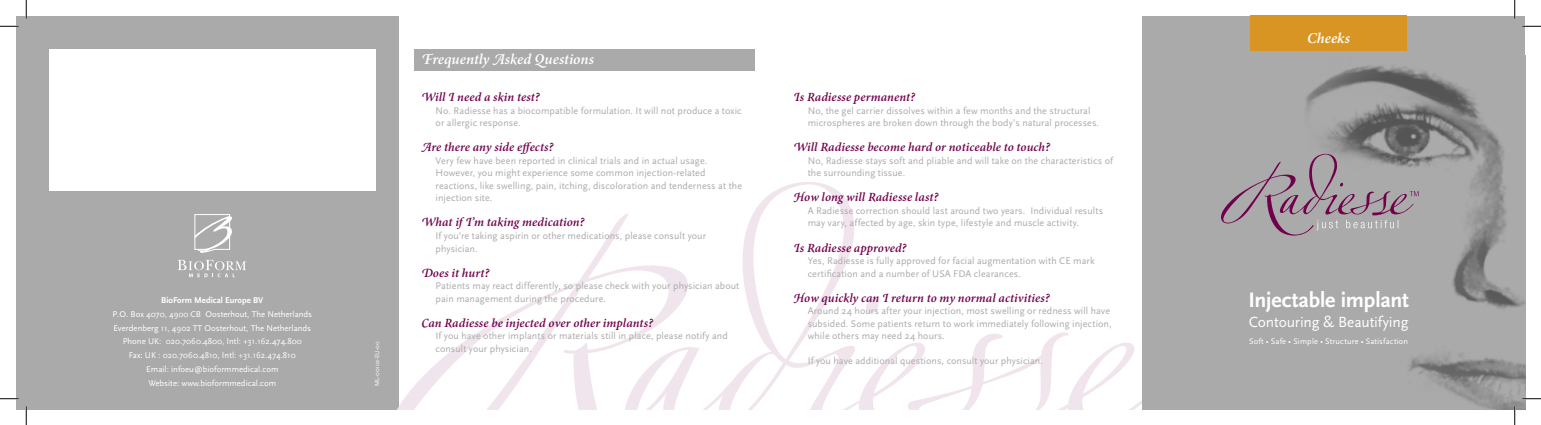
<style>
.page{position:relative;width:1541px;height:425px;background:#fff}
.page>*{position:absolute;margin:0;border:0;box-sizing:border-box;transform-origin:0 0}
.t1{font:700 21.88px "Scala Sans";letter-spacing:-.01em;color:#fff}
.t2{font:15.38px "Scala Sans";letter-spacing:-.01em;color:#fff}
.t3{font:italic 600 15px "Minion Pro";color:#fff}
.t4{font:italic 600 12.5px "Minion Pro";letter-spacing:.005em;color:#71004c}
.t5{font:10px/12.5px "Scala Sans";letter-spacing:.01em;color:#aaa}
.t6{font:8.75px/13.8px "Scala Sans";color:#fff;text-align:center}
.t7{font:700 8.75px "Scala Sans";color:#fff}
.t8{font:8.38px "Scala Sans";letter-spacing:.015em;color:#fff}
.t9{font:6.25px "Scala Sans";color:#fff}
</style>
<div class="page">
<div style="left:1142px;top:16px;width:383px;height:393px;background:#aaa"></div>
<img style="left:1306px;top:66px;width:219px;height:343px">
<div style="left:16px;top:16px;width:382px;height:393px;background:#aaa"></div>
<svg style="left:1221px;top:153px;width:197px;height:82px"></svg>
<svg style="left:754px;top:182px;width:388px;height:227px"></svg>
<svg style="left:866px;top:297px;width:13px;height:16px"></svg>
<svg style="left:397px;top:213px;width:363px;height:196px"></svg>
<svg style="left:194px;top:214px;width:38px;height:39px"></svg>
<svg style="left:178px;top:260px;width:68px;height:17px"></svg>
<div style="left:414px;top:49px;width:340px;height:22px;background:#aaa"></div>
<div style="left:49px;top:49px;width:326px;height:142px;background:#fff"></div>
<div style="left:1250px;top:16px;width:157px;height:35px;background:#d89523"></div>
<svg style="left:0;top:25px;width:19px;height:2px"></svg>
<svg style="left:1522px;top:25px;width:19px;height:2px"></svg>
<svg style="left:0;top:398px;width:19px;height:1px"></svg>
<svg style="left:1522px;top:398px;width:19px;height:1px"></svg>
<svg style="left:25px;top:0;width:2px;height:19px"></svg>
<svg style="left:25px;top:406px;width:2px;height:19px"></svg>
<svg style="left:1514px;top:0;width:1px;height:19px"></svg>
<svg style="left:1514px;top:406px;width:1px;height:19px"></svg>
<p class="t7" style="left:161px;top:295px;width:104px">BioForm Medical Europe BV</p>
<p class="t6" style="left:112px;top:307px;width:201px">P.O. Box 4070, 4900 CB Oosterhout, The Netherlands Everdenberg 11, 4902 TT Oosterhout, The Netherlands Phone UK: 020.7060.4800, Intl: +31.162.474.800<br>Fax: UK : 020.7060.4810, Intl: +31.162.474.810<br>Email: infoeu@bioformmedical.com<br>Website: www.bioformmedical.com</p>
<p class="t9" style="left:374px;top:386px;width:46px;rotate:-90deg">ML-00102-EU-00</p>
<h3 class="t3" style="left:421px;top:50px;width:174px">Frequently Asked Questions</h3>
<p class="t4" style="left:421px;top:90px;width:120px">Will I need a skin test?</p>
<p class="t5" style="left:436px;top:104px;width:308px">No. Radiesse has a biocompatible formulation. It will not produce a toxic or allergic response.</p>
<p class="t4" style="left:421px;top:140px;width:134px">Are there any side effects?</p>
<p class="t5" style="left:436px;top:154px;width:308px">Very few have been reported in clinical trials and in actual usage.<br>However, you might experience some common injection-related reactions, like swelling, pain, itching, discoloration and tenderness at the injection site.</p>
<p class="t4" style="left:421px;top:215px;width:165px">What if I’m taking medication?</p>
<p class="t5" style="left:436px;top:229px;width:272px">If you’re taking aspirin or other medications, please consult your physician.</p>
<p class="t4" style="left:421px;top:265px;width:69px">Does it hurt?</p>
<p class="t5" style="left:436px;top:279px;width:305px">Patients may react differently, so please check with your physician about pain management during the procedure.</p>
<p class="t4" style="left:421px;top:315px;width:233px">Can Radiesse be injected over other implants?</p>
<p class="t5" style="left:436px;top:329px;width:294px">If you have other implants or materials still in place, please notify and consult your physician.</p>
<p class="t4" style="left:793px;top:90px;width:123px">Is Radiesse permanent?</p>
<p class="t5" style="left:808px;top:104px;width:293px">No, the gel carrier dissolves within a few months and the structural microspheres are broken down through the body’s natural processes.</p>
<p class="t4" style="left:793px;top:140px;width:258px">Will Radiesse become hard or noticeable to touch?</p>
<p class="t5" style="left:808px;top:154px;width:307px">No, Radiesse stays soft and pliable and will take on the characteristics of the surrounding tissue.</p>
<p class="t4" style="left:793px;top:190px;width:146px">How long will Radiesse last?</p>
<p class="t5" style="left:808px;top:204px;width:297px">A Radiesse correction should last around two years. Individual results may vary, affected by age, skin type, lifestyle and muscle activity.</p>
<p class="t4" style="left:793px;top:240px;width:114px">Is Radiesse approved?</p>
<p class="t5" style="left:808px;top:254px;width:288px">Yes, Radiesse is fully approved for facial augmentation with CE mark certification and a number of USA FDA clearances.</p>
<p class="t4" style="left:793px;top:290px;width:258px">How quickly can I return to my normal activities?</p>
<p class="t5" style="left:808px;top:304px;width:305px">Around 24 hours after your injection, most swelling or redness will have subsided. Some patients return to work immediately following injection, while others may need 24 hours.</p>
<p class="t5" style="left:808px;top:354px;width:237px">If you have additional questions, consult your physician.</p>
<h3 class="t3" style="left:1307px;top:29px;width:44px">Cheeks</h3>
<h1 class="t1" style="left:1248px;top:288px;width:162px">Injectable implant</h1>
<h2 class="t2" style="left:1249px;top:314px;width:161px">Contouring &amp; Beautifying</h2>
<p class="t8" style="left:1249px;top:336px;width:160px">Soft • Safe • Simple • Structure • Satisfaction</p>
</div>
